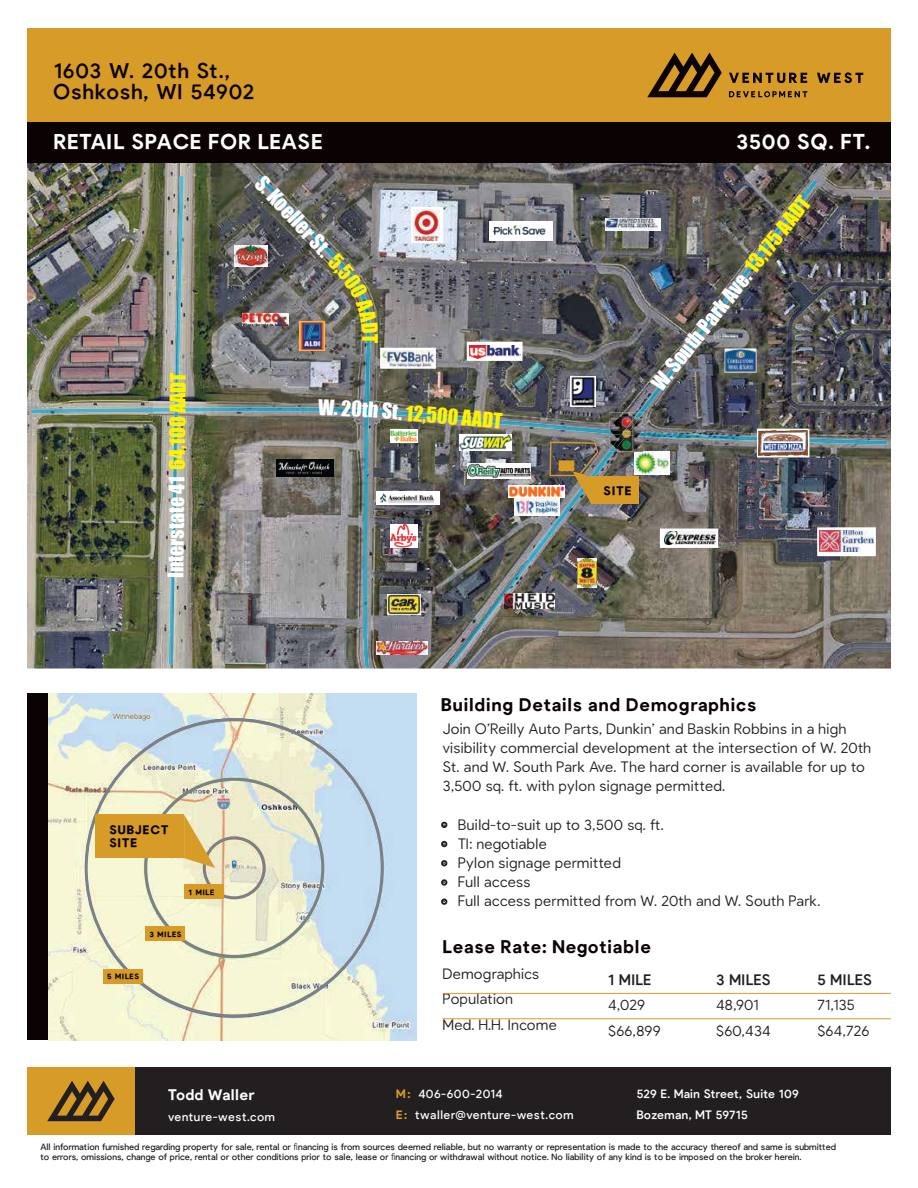
<style>
.page{position:relative;width:918px;height:1188px;background:#fff}
.page>*{position:absolute;margin:0;border:0;box-sizing:border-box;transform-origin:0 0}
.t1{font:500 21px/21px "Pulp Display";letter-spacing:.035em;color:#0a0203}
.t2{font:700 21px "Pulp Display";letter-spacing:.04em;color:#fff}
.t3{font:19.8px "Impact";color:#fff}
.t4{font:19.8px "Impact";color:#fff200}
.t5{font:700 18px "Pulp Display";letter-spacing:.045em;color:#0a0203}
.t6{font:200 15px/25.5px "Pulp Display";letter-spacing:.02em;color:#231f20}
.t7{font:500 15px "Pulp Display";letter-spacing:.04em;color:#231f20}
.t8{font:700 15px "Pulp Display";letter-spacing:.025em;color:#fff}
.t9{font:12px/21px "Pulp Display";letter-spacing:.04em;color:#fff}
.t10{font:500 12px/21px "Pulp Display";letter-spacing:.02em;color:#fff}
.t11{font:800 12px/13.2px "Pulp Display";letter-spacing:.08em;color:#0a0203}
.t12{font:9px/10.8px "Pulp Display";color:#231f20}
.t13{font:800 7.5px "Pulp Display";letter-spacing:.1em;color:#0a0203}
.s1{color:#fff200}
.s2{color:#fff}
.s3{font-weight:700;color:#d79b28}
.s4{font-family:"Century Gothic"}
</style>
<div class="page">
<svg style="left:441px;top:822px;width:6px;height:6px"></svg>
<svg style="left:441px;top:841px;width:6px;height:6px"></svg>
<svg style="left:441px;top:860px;width:6px;height:6px"></svg>
<div style="left:441px;top:879px;width:6px;height:7px;border:4px solid #231f20;border-radius:50%"></div>
<svg style="left:441px;top:899px;width:6px;height:6px"></svg>
<img style="left:47px;top:694px;width:370px;height:346px">
<img style="left:27px;top:163px;width:864px;height:506px">
<img style="left:31px;top:407px;width:857px;height:38px">
<img style="left:765px;top:180px;width:52px;height:72px">
<img style="left:712px;top:244px;width:54px;height:78px">
<img style="left:659px;top:314px;width:54px;height:77px">
<img style="left:607px;top:384px;width:53px;height:77px">
<img style="left:554px;top:454px;width:53px;height:77px">
<img style="left:501px;top:523px;width:54px;height:78px">
<img style="left:449px;top:593px;width:53px;height:72px">
<img style="left:169px;top:176px;width:15px;height:489px">
<svg style="left:174px;top:408px;width:4px;height:4px"></svg>
<img style="left:258px;top:176px;width:113px;height:492px">
<img style="left:413px;top:209px;width:27px;height:32px">
<img style="left:490px;top:221px;width:63px;height:19px">
<img style="left:606px;top:218px;width:55px;height:12px">
<img style="left:570px;top:376px;width:26px;height:31px">
<img style="left:382px;top:351px;width:52px;height:16px">
<img style="left:377px;top:491px;width:62px;height:14px">
<img style="left:391px;top:524px;width:27px;height:24px">
<img style="left:388px;top:595px;width:33px;height:20px">
<img style="left:377px;top:641px;width:51px;height:13px">
<img style="left:460px;top:435px;width:52px;height:15px">
<img style="left:665px;top:531px;width:50px;height:13px">
<img style="left:635px;top:452px;width:34px;height:22px">
<img style="left:577px;top:559px;width:19px;height:29px">
<img style="left:505px;top:593px;width:49px;height:16px">
<img style="left:391px;top:429px;width:27px;height:13px">
<img style="left:300px;top:322px;width:24px;height:29px">
<img style="left:243px;top:314px;width:45px;height:12px">
<img style="left:234px;top:245px;width:33px;height:21px">
<img style="left:819px;top:531px;width:54px;height:21px">
<img style="left:758px;top:430px;width:49px;height:26px">
<img style="left:725px;top:350px;width:30px;height:22px">
<img style="left:469px;top:346px;width:51px;height:12px">
<img style="left:609px;top:413px;width:34px;height:39px">
<img style="left:609px;top:430px;width:34px;height:6px">
<svg style="left:622px;top:431px;width:7px;height:4px"></svg>
<img style="left:276px;top:460px;width:57px;height:17px">
<img style="left:509px;top:486px;width:40px;height:12px">
<img style="left:514px;top:498px;width:45px;height:17px">
<img style="left:467px;top:463px;width:64px;height:15px">
<div style="left:203px;top:836px;width:63px;height:63px;border:3px solid #7e8083;border-radius:50%"></div>
<div style="left:27px;top:694px;width:20px;height:346px;background:#0a0203"></div>
<div style="left:95px;top:815px;width:89px;height:43px;background:#d79b28"></div>
<svg style="left:184px;top:815px;width:31px;height:53px;background:#e1c786"></svg>
<div style="left:591px;top:477px;width:48px;height:27px;background:#d79b28"></div>
<svg style="left:549px;top:441px;width:50px;height:63px;background:#87785e"></svg>
<div style="left:184px;top:885px;width:40px;height:14px;background:#d79b28"></div>
<div style="left:145px;top:926px;width:40px;height:15px;background:#d79b28"></div>
<div style="left:103px;top:969px;width:40px;height:14px;background:#d79b28"></div>
<hr style="left:443px;top:1018px;width:448px;height:1px;background:#d79b28">
<hr style="left:443px;top:993px;width:448px;height:1px;background:#d79b28">
<div style="left:27px;top:1067px;width:864px;height:68px;background:#231f20"></div>
<div style="left:27px;top:1067px;width:108px;height:68px;background:#d79b28"></div>
<svg style="left:47px;top:1081px;width:68px;height:40px"></svg>
<div style="left:27px;top:28px;width:864px;height:108px;background:#d79b28"></div>
<div style="left:27px;top:122px;width:864px;height:41px;background:#0a0203"></div>
<svg style="left:647px;top:53px;width:75px;height:44px"></svg>
<svg style="left:729px;top:73px;width:78px;height:10px"></svg>
<svg style="left:817px;top:72px;width:46px;height:11px"></svg>
<svg style="left:729px;top:91px;width:78px;height:6px"></svg>
<svg style="left:318px;top:399px;width:51px;height:18px"></svg>
<svg style="left:327px;top:253px;width:51px;height:80px;background:#6e7876"></svg>
<svg style="left:382px;top:403px;width:11px;height:17px"></svg>
<h1 class="t1" style="left:53px;top:61px;width:202px">1603 W. 20th St.,<br>Oshkosh, WI 54902</h1>
<h1 class="t2" style="left:54px;top:130px;width:270px">RETAIL SPACE FOR LEASE</h1>
<h1 class="t2" style="left:736px;top:130px;width:136px">3500 SQ. FT.</h1>
<h2 class="t3" style="left:160px;top:578px;width:207px;rotate:-89deg">Interstate 41 <span class="s1">46 00, 1 TDAA</span></h2>
<h2 class="t3" style="left:270px;top:169px;width:102px;rotate:47deg">S. Koeller St.</h2>
<h2 class="t4" style="left:385px;top:334px;width:11px;rotate:90deg">T</h2>
<h2 class="t4" style="left:369px;top:394px;width:136px;rotate:5deg"><span class="s2">h t.</span> 12,500 AADT</h2>
<h2 class="t3" style="left:644px;top:378px;width:242px;rotate:-52deg">W. South Park Ave. <span class="s1">13,175 AADT</span></h2>
<p class="t11" style="left:604px;top:484px;width:29px">SITE</p>
<p class="t11" style="left:109px;top:824px;width:61px">SUBJECT<br>SITE</p>
<p class="t13" style="left:188px;top:888px;width:27px">1 MILE</p>
<p class="t13" style="left:149px;top:930px;width:34px">3 MILES</p>
<p class="t13" style="left:107px;top:972px;width:34px">5 MILES</p>
<p class="t8" style="left:168px;top:1087px;width:88px">Todd Waller</p>
<p class="t9" style="left:168px;top:1107px;width:108px">venture-west.com</p>
<p class="t5" style="left:441px;top:695px;width:317px">Building Details and Demographics</p>
<p class="t6" style="left:443px;top:719px;width:430px;line-height:19.2px">Join O’Reilly Auto Parts, Dunkin’ and Baskin Robbins in a high visibility commercial development at the intersection of W. 20th St. and W. South Park Ave. The hard corner is available for up to 3,500 sq. ft. with pylon signage permitted.</p>
<p class="t6" style="left:443px;top:812px;width:223px">• Build-to-suit up to 3,500 sq. ft.</p>
<p class="t6" style="left:443px;top:831px;width:106px">• TI: negotiable</p>
<p class="t6" style="left:443px;top:850px;width:179px">• Pylon signage permitted</p>
<p class="t6" style="left:443px;top:870px;width:89px">• Full access</p>
<p class="t6" style="left:443px;top:889px;width:379px">• Full access permitted from W. 20th and W. South Park.</p>
<p class="t5" style="left:443px;top:937px;width:210px">Lease Rate: Negotiable</p>
<p class="t6" style="left:443px;top:961px;width:116px">Demographics<br>Population<br>Med. H.H. Income</p>
<p class="t7" style="left:716px;top:971px;width:56px">3 MILES</p>
<p class="t6" style="left:716px;top:993px;width:56px">48,901 $60,434</p>
<p class="t7" style="left:817px;top:971px;width:56px">5 MILES</p>
<p class="t6" style="left:817px;top:993px;width:54px">71,135 $64,726</p>
<p class="t7" style="left:608px;top:971px;width:45px">1 MILE</p>
<p class="t6" style="left:608px;top:993px;width:54px">4,029 $66,899</p>
<p class="t9" style="left:396px;top:1083px;width:179px"><span class="s3">M :</span> 406-600-2014<br><span class="s3">E:</span> twaller@venture-west.com</p>
<p class="t10" style="left:637px;top:1083px;width:164px">529 E. Main Street, Suite 109<br>Bozeman, MT 59715</p>
<p class="t12" style="left:40px;top:1141px;width:797px">All information furnished regarding property for sale, rental or <span class="s4">fi</span>nancing is from sources deemed reliable, but no warranty or representation is made to the accuracy thereof and same is submitted to errors, omissions, change of price, rental or other conditions prior to sale, lease or <span class="s4">fi</span>nancing or withdrawal without notice. No liability of any kind is to be imposed on the broker herein.</p>
</div>
